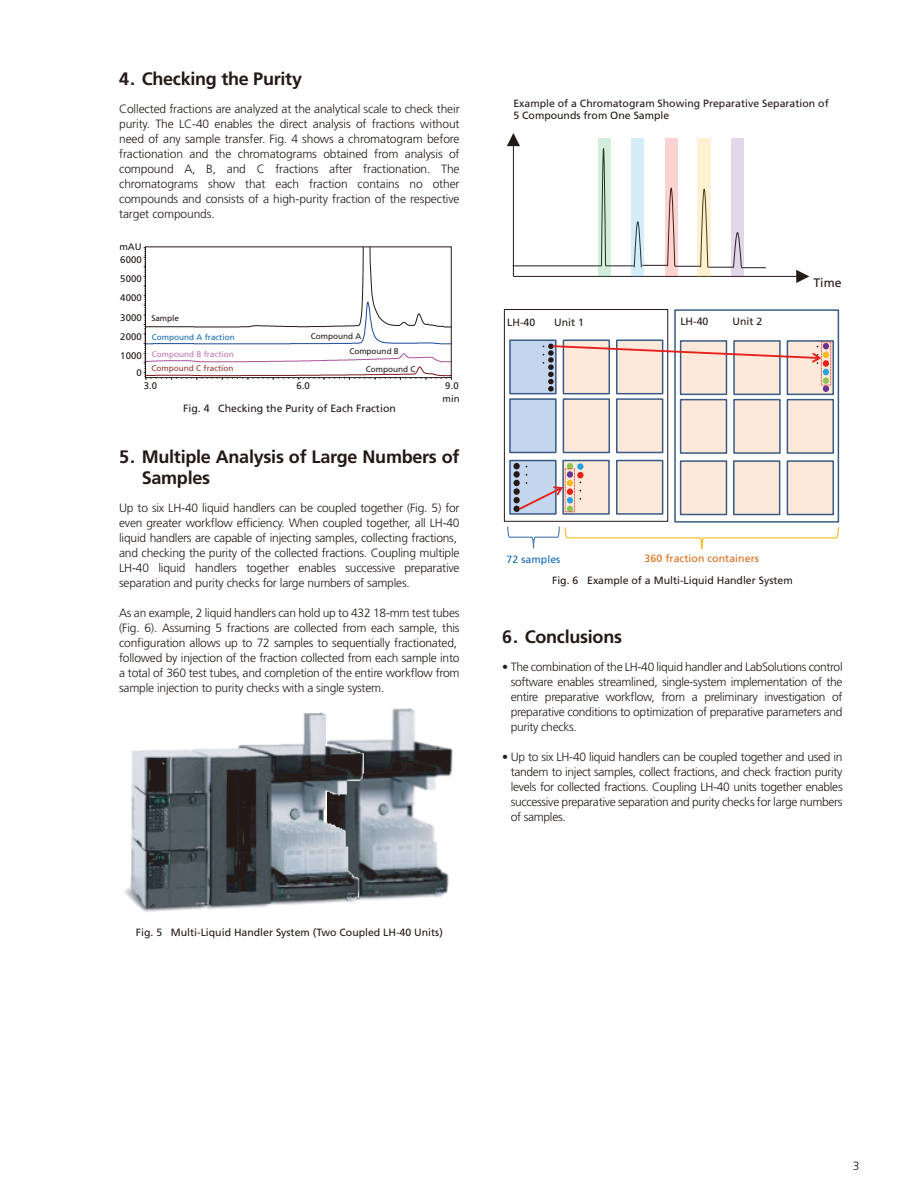
<style>
.page{position:relative;width:915px;height:1191px;background:#fff}
.page>*{position:absolute;margin:0;border:0;box-sizing:border-box;transform-origin:0 0}
.t1{font:700 18px/21px "Frutiger LT Std";letter-spacing:-.015em;color:#231916}
.t2{font:12.3px "Frutiger LT Std";color:#231916}
.t3{font:300 12px/15px "Frutiger LT Std";letter-spacing:-.015em;color:#231916;text-align:justify}
.t4{font:10.5px/12.6px "Frutiger LT Std";color:#231916}
.t5{font:10.5px "Frutiger LT Std";letter-spacing:.005em;color:#da6a14}
.t6{font:10.5px "Frutiger LT Std";letter-spacing:.005em;color:#106ab3}
.t7{font:9.6px/12.8px "Frutiger LT Std";letter-spacing:.005em;color:#231916}
.t8{font:8.25px/14.5px "Frutiger LT Std";color:#231916}
.t9{font:8.25px "Frutiger LT Std";color:#106ab3}
.t10{font:8.25px "Frutiger LT Std";color:#bd76af}
.t11{font:8.25px "Frutiger LT Std";color:#903735}
</style>
<div class="page">
<img style="left:369px;top:708px;width:84px;height:192px">
<img style="left:124px;top:712px;width:245px;height:200px">
<hr style="left:512px;top:266px;width:89px;height:1px;background:#231916">
<hr style="left:513px;top:144px;width:1px;height:132px;background:#231916">
<svg style="left:507px;top:133px;width:13px;height:13px"></svg>
<hr style="left:513px;top:276px;width:285px;height:1px;background:#231916">
<svg style="left:796px;top:270px;width:13px;height:13px"></svg>
<svg style="left:610px;top:148px;width:155px;height:120px"></svg>
<svg style="left:598px;top:138px;width:12px;height:139px;background:#b7d1bf"></svg>
<svg style="left:631px;top:138px;width:12px;height:139px;background:#c8e1eb"></svg>
<svg style="left:665px;top:138px;width:12px;height:139px;background:#e7bfbe"></svg>
<svg style="left:697px;top:138px;width:13px;height:139px;background:#ebdfbf"></svg>
<svg style="left:730px;top:138px;width:13px;height:139px;background:#dad0e1"></svg>
<div style="left:504px;top:309px;width:163px;height:212px;border:1px solid #231916"></div>
<div style="left:509px;top:460px;width:47px;height:54px;border:2px solid #385a85"></div>
<div style="left:563px;top:460px;width:45px;height:54px;background:#fce9da"></div>
<div style="left:562px;top:460px;width:47px;height:54px;border:2px solid #385a85"></div>
<div style="left:616px;top:460px;width:46px;height:54px;background:#fce9da"></div>
<div style="left:615px;top:460px;width:48px;height:54px;border:2px solid #385a85"></div>
<div style="left:509px;top:399px;width:46px;height:53px;background:#c4d6ed"></div>
<div style="left:509px;top:398px;width:47px;height:55px;border:2px solid #385a85"></div>
<div style="left:563px;top:399px;width:46px;height:53px;background:#fce9da"></div>
<div style="left:562px;top:398px;width:47px;height:55px;border:2px solid #385a85"></div>
<div style="left:616px;top:399px;width:46px;height:53px;background:#fce9da"></div>
<div style="left:615px;top:398px;width:48px;height:55px;border:2px solid #385a85"></div>
<div style="left:509px;top:340px;width:46px;height:54px;background:#c4d6ed"></div>
<div style="left:509px;top:339px;width:47px;height:55px;border:2px solid #385a85"></div>
<div style="left:562px;top:339px;width:47px;height:55px;border:2px solid #385a85"></div>
<div style="left:615px;top:339px;width:48px;height:55px;border:2px solid #385a85"></div>
<div style="left:674px;top:309px;width:164px;height:213px;border:2px solid #385a85"></div>
<div style="left:680px;top:461px;width:46px;height:53px;background:#fce9da"></div>
<div style="left:679px;top:460px;width:48px;height:55px;border:2px solid #385a85"></div>
<div style="left:733px;top:461px;width:46px;height:53px;background:#fce9da"></div>
<div style="left:732px;top:460px;width:48px;height:55px;border:2px solid #385a85"></div>
<div style="left:787px;top:461px;width:46px;height:53px;background:#fce9da"></div>
<div style="left:786px;top:460px;width:47px;height:55px;border:2px solid #385a85"></div>
<div style="left:680px;top:399px;width:46px;height:54px;background:#fce9da"></div>
<div style="left:679px;top:399px;width:48px;height:55px;border:2px solid #385a85"></div>
<div style="left:733px;top:399px;width:46px;height:54px;background:#fce9da"></div>
<div style="left:733px;top:399px;width:47px;height:55px;border:2px solid #385a85"></div>
<div style="left:787px;top:399px;width:46px;height:54px;background:#fce9da"></div>
<div style="left:786px;top:399px;width:47px;height:55px;border:2px solid #385a85"></div>
<div style="left:679px;top:340px;width:48px;height:55px;border:2px solid #385a85"></div>
<div style="left:733px;top:340px;width:47px;height:55px;border:2px solid #385a85"></div>
<svg style="left:789px;top:385px;width:41px;height:7px"></svg>
<div style="left:786px;top:340px;width:47px;height:55px;border:2px solid #385a85"></div>
<div style="left:566px;top:471px;width:7px;height:7px;background:#68338f;border-radius:50%"></div>
<div style="left:566px;top:488px;width:7px;height:7px;background:#e71f1b;border-radius:50%"></div>
<div style="left:566px;top:480px;width:7px;height:6px;background:#f5bb1c;border-radius:50%"></div>
<div style="left:566px;top:497px;width:7px;height:6px;background:#25a5de;border-radius:50%"></div>
<svg style="left:566px;top:505px;width:7px;height:7px"></svg>
<div style="left:566px;top:463px;width:7px;height:6px;background:#8ec553;border-radius:50%"></div>
<svg style="left:507px;top:526px;width:332px;height:24px"></svg>
<div style="left:577px;top:463px;width:6px;height:7px;background:#25a5de;border-radius:50%"></div>
<svg style="left:577px;top:472px;width:6px;height:11px"></svg>
<svg style="left:542px;top:343px;width:286px;height:48px;background:#e9d6ce"></svg>
<svg style="left:513px;top:463px;width:51px;height:48px;background:#b7bbce"></svg>
<svg style="left:144px;top:247px;width:308px;height:133px"></svg>
<div style="left:145px;top:247px;width:306px;height:131px;border:1px solid #231916"></div>
<h1 class="t1" style="left:119px;top:68px;width:184px">4. Checking the Purity</h1>
<p class="t3" style="left:119px;top:101px;width:342px">Collected fractions are analyzed at the analytical scale to check their purity. The LC-40 enables the direct analysis of fractions without need of any sample transfer. Fig. 4 shows a chromatogram before fractionation and the chromatograms obtained from analysis of compound A, B, and C fractions after fractionation. The chromatograms show that each fraction contains no other compounds and consists of a high-purity fraction of the respective target compounds.</p>
<p class="t7" style="left:119px;top:240px;width:24px">mAU</p>
<p class="t7" style="left:120px;top:253px;width:23px">6000</p>
<p class="t7" style="left:120px;top:272px;width:23px">5000</p>
<p class="t7" style="left:120px;top:292px;width:23px">4000</p>
<p class="t7" style="left:120px;top:311px;width:23px">3000</p>
<p class="t8" style="left:151px;top:311px;width:29px">Sample</p>
<p class="t7" style="left:120px;top:330px;width:23px">2000</p>
<p class="t8" style="left:349px;top:329px;width:51px;text-indent:-39px">Compound A<br>Compound B</p>
<p class="t8" style="left:366px;top:362px;width:51px">Compound C</p>
<p class="t9" style="left:152px;top:332px;width:84px">Compound A fraction</p>
<p class="t10" style="left:152px;top:349px;width:83px">Compound B fraction</p>
<p class="t11" style="left:152px;top:364px;width:83px">Compound C fraction</p>
<p class="t7" style="left:144px;top:379px;width:15px">3.0</p>
<p class="t7" style="left:296px;top:379px;width:15px">6.0</p>
<p class="t7" style="left:442px;top:379px;width:19px">9.0 min</p>
<p class="t7" style="left:120px;top:349px;width:23px">1000</p>
<p class="t7" style="left:136px;top:367px;width:7px">0</p>
<p class="t4" style="left:183px;top:402px;width:214px">Fig. 4 Checking the Purity of Each Fraction</p>
<h1 class="t1" style="left:142px;top:446px;width:319px;text-indent:-23px">5. Multiple Analysis of Large Numbers of<br>Samples</h1>
<p class="t3" style="left:119px;top:500px;width:342px;text-align:left">Up to six LH-40 liquid handlers can be coupled together (Fig. 5) for even greater workflow efficiency. When coupled together, all LH-40 liquid handlers are capable of injecting samples, collecting fractions, and checking the purity of the collected fractions. Coupling multiple LH-40 liquid handlers together enables successive preparative separation and purity checks for large numbers of samples.</p>
<p class="t3" style="left:119px;top:605px;width:342px;text-align:left">As an example, 2 liquid handlers can hold up to 432 18-mm test tubes (Fig. 6). Assuming 5 fractions are collected from each sample, this configuration allows up to 72 samples to sequentially fractionated, followed by injection of the fraction collected from each sample into a total of 360 test tubes, and completion of the entire workflow from sample injection to purity checks with a single system.</p>
<p class="t4" style="left:136px;top:926px;width:308px">Fig. 5 Multi-Liquid Handler System (Two Coupled LH-40 Units)</p>
<p class="t4" style="left:513px;top:97px;width:317px">Example of a Chromatogram Showing Preparative Separation of<br>5 Compounds from One Sample</p>
<p class="t4" style="left:507px;top:316px;width:30px">LH-40</p>
<p class="t4" style="left:554px;top:316px;width:31px">Unit 1</p>
<p class="t4" style="left:680px;top:315px;width:30px">LH-40</p>
<p class="t4" style="left:732px;top:315px;width:31px">Unit 2</p>
<p class="t2" style="left:813px;top:275px;width:30px">Time</p>
<p class="t6" style="left:506px;top:553px;width:55px">72 samples</p>
<p class="t5" style="left:644px;top:552px;width:116px">360 fraction containers</p>
<p class="t4" style="left:552px;top:574px;width:242px">Fig. 6 Example of a Multi-Liquid Handler System</p>
<h1 class="t1" style="left:502px;top:626px;width:121px">6. Conclusions</h1>
<p class="t3" style="left:510px;top:659px;width:333px;text-indent:-9px">• The combination of the LH-40 liquid handler and LabSolutions control software enables streamlined, single-system implementation of the entire preparative workflow, from a preliminary investigation of preparative conditions to optimization of preparative parameters and purity checks.</p>
<p class="t3" style="left:510px;top:749px;width:333px;text-indent:-9px">• Up to six LH-40 liquid handlers can be coupled together and used in tandem to inject samples, collect fractions, and check fraction purity levels for collected fractions. Coupling LH-40 units together enables successive preparative separation and purity checks for large numbers of samples.</p>
<p class="t3" style="left:852px;top:1158px;width:8px">3</p>
</div>
